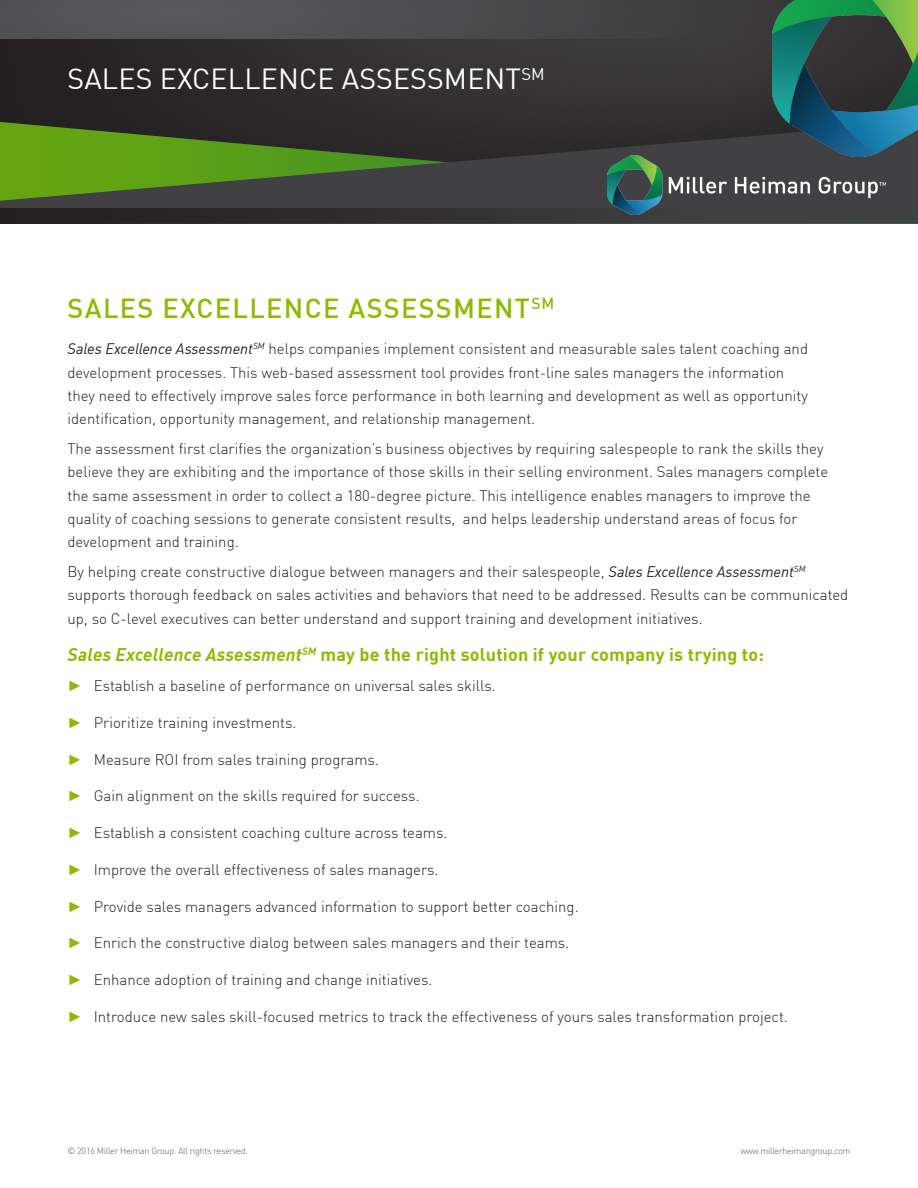
<style>
.page{position:relative;width:918px;height:1188px;background:#fff}
.page>*{position:absolute;margin:0;border:0;box-sizing:border-box;transform-origin:0 0}
.t1{font:28.5px "DIN Offc Pro";letter-spacing:.005em;color:#fff}
.t2{font:500 27px "DIN Offc Pro";letter-spacing:.05em;color:#8dbb00}
.SUBHEADER{font:700 18px "DIN Offc Pro";letter-spacing:.01em;color:#8dbb00}
.BODY_COPY{font:300 15px/23.2px "DIN Offc Pro";color:#231f20}
.t3{font:300 9px "DIN Offc Pro";letter-spacing:-.03em;color:#636366}
.s1{font-weight:400;font-style:italic}
.s2{font-style:italic}
.s3{font-family:"Arial";font-weight:700;color:#8dbb00}
</style>
<div class="page">
<svg style="left:0;top:0;width:773px;height:120px;background:#484849"></svg>
<div style="left:0;top:40px;width:719px;height:150px;background:linear-gradient(to right,#242122,#3b3a3b)"></div>
<svg style="left:0;top:120px;width:918px;height:104px;background:#42532e"></svg>
<svg style="left:0;top:209px;width:717px;height:14px;background:#2f2c2d"></svg>
<img style="left:773px;top:0;width:145px;height:156px">
<img style="left:607px;top:155px;width:279px;height:60px">
<p class="t1" style="left:68px;top:57px;width:479px">SALES EXCELLENCE ASSESSMENT<sup>SM</sup></p>
<p class="t2" style="left:68px;top:286px;width:488px">SALES EXCELLENCE ASSESSMENT<sup>SM</sup></p>
<p class="BODY_COPY" style="left:68px;top:336px;width:742px"><span class="s1">Sales Excellence Assessment</span><sup>SM</sup> helps companies implement consistent and measurable sales talent coaching and development processes. This web-based assessment tool provides front-line sales managers the information they need to effectively improve sales force performance in both learning and development as well as opportunity identification, opportunity management, and relationship management.</p>
<p class="BODY_COPY" style="left:68px;top:436px;width:762px">The assessment first clarifies the organization’s business objectives by requiring salespeople to rank the skills they believe they are exhibiting and the importance of those skills in their selling environment. Sales managers complete the same assessment in order to collect a 180-degree picture. This intelligence enables managers to improve the quality of coaching sessions to generate consistent results, and helps leadership understand areas of focus for development and training.</p>
<p class="BODY_COPY" style="left:68px;top:559px;width:782px">By helping create constructive dialogue between managers and their salespeople, <span class="s1">Sales Excellence Assessment</span><sup>SM </sup>supports thorough feedback on sales activities and behaviors that need to be addressed. Results can be communicated up, so C-level executives can better understand and support training and development initiatives.</p>
<p class="SUBHEADER" style="left:68px;top:640px;width:698px"><span class="s2">Sales Excellence Assessment</span><sup>SM</sup> may be the right solution if your company is trying to:</p>
<p class="BODY_COPY" style="left:68px;top:673px;width:430px"><span class="s3">►</span> Establish a baseline of performance on universal sales skills.</p>
<p class="BODY_COPY" style="left:68px;top:710px;width:230px"><span class="s3">►</span> Prioritize training investments.</p>
<p class="BODY_COPY" style="left:68px;top:746px;width:313px"><span class="s3">►</span> Measure ROI from sales training programs.</p>
<p class="BODY_COPY" style="left:68px;top:783px;width:354px"><span class="s3">►</span> Gain alignment on the skills required for success.</p>
<p class="BODY_COPY" style="left:68px;top:820px;width:381px"><span class="s3">►</span> Establish a consistent coaching culture across teams.</p>
<p class="BODY_COPY" style="left:68px;top:857px;width:373px"><span class="s3">►</span> Improve the overall effectiveness of sales managers.</p>
<p class="BODY_COPY" style="left:68px;top:893px;width:513px"><span class="s3">►</span> Provide sales managers advanced information to support better coaching.</p>
<p class="BODY_COPY" style="left:68px;top:930px;width:503px"><span class="s3">►</span> Enrich the constructive dialog between sales managers and their teams.</p>
<p class="BODY_COPY" style="left:68px;top:967px;width:366px"><span class="s3">►</span> Enhance adoption of training and change initiatives.</p>
<p class="BODY_COPY" style="left:68px;top:1004px;width:722px"><span class="s3">►</span> Introduce new sales skill-focused metrics to track the effectiveness of yours sales transformation project.</p>
<p class="t3" style="left:68px;top:1144px;width:182px">© 2016 Miller Heiman Group. All rights reserved.</p>
<p class="t3" style="left:740px;top:1144px;width:112px">www.millerheimangroup.com</p>
</div>
